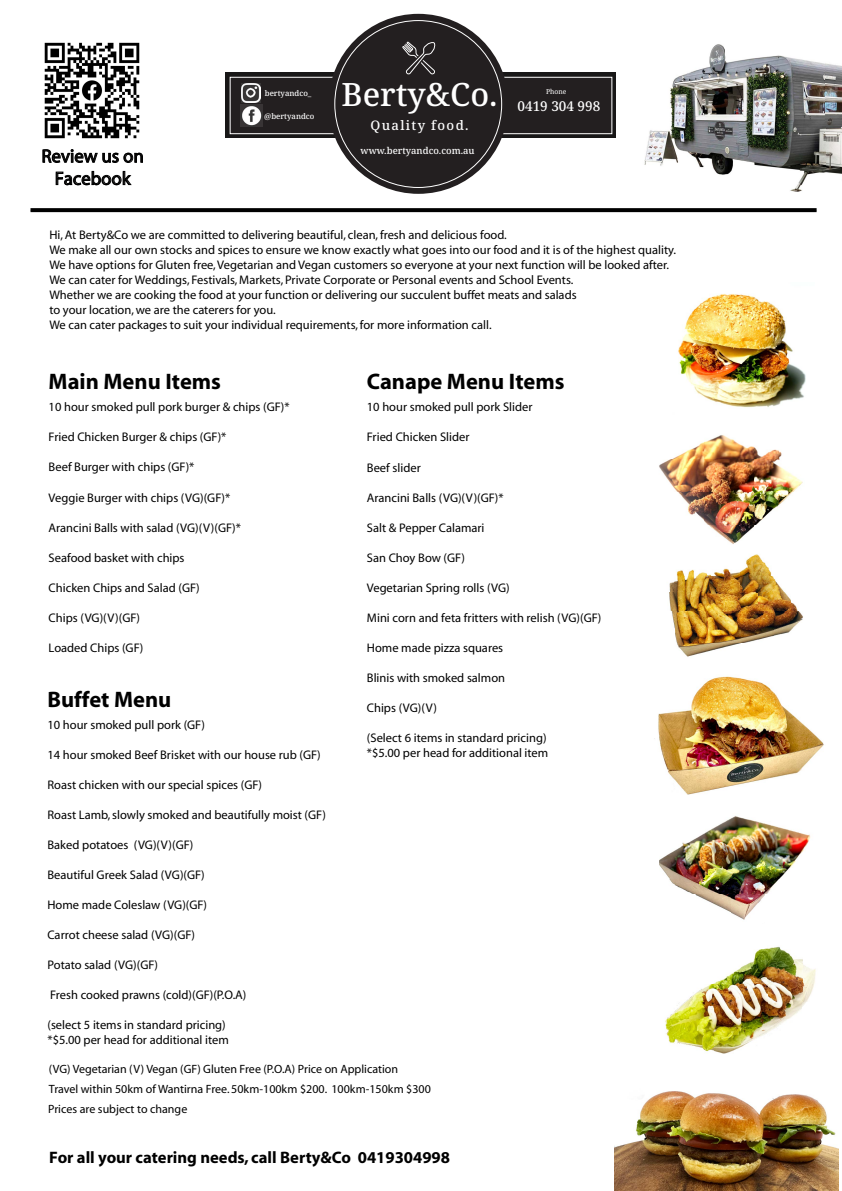
<style>
.page{position:relative;width:842px;height:1191px;background:#fff}
.page>*{position:absolute;margin:0;border:0;box-sizing:border-box;transform-origin:0 0}
.t1{font:500 32.15px "Noto Serif";color:#fff}
.t2{font:700 22.5px "Myriad";color:#000}
.t3{font:18.55px/22.2px "Myriad";letter-spacing:.005em;color:#020000;text-align:center}
.t4{font:700 16.65px "Myriad";color:#000}
.t5{font:500 13.55px "Noto Serif";color:#fff}
.t6{font:500 13.15px "Noto Serif";letter-spacing:.1em;color:#fff}
.t7{font:12.5px/15px "Myriad";color:#000}
.t8{font:12px/20.5px "Myriad";color:#000}
.t9{font:500 9.45px "Noto Serif";color:#fff}
.t10{font:500 7.8px "Noto Serif";color:#fff}
.t11{font:6.8px "Noto Serif";color:#fff}
.s1{font-weight:400;font-size:5.85px;color:#231f20}
.s2{font-size:5.85px;color:#231f20}
</style>
<div class="page">
<img style="left:654px;top:676px;width:170px;height:119px">
<svg style="left:226px;top:73px;width:390px;height:65px;background:#262525"></svg>
<div style="left:230px;top:77px;width:382px;height:57px;background:#231f20"></div>
<div style="left:230px;top:77px;width:382px;height:57px;border:1px solid #fff"></div>
<svg style="left:328px;top:14px;width:180px;height:180px;fill:#231f20"></svg>
<div style="left:335px;top:21px;width:167px;height:166px;background:#231f20;border-radius:50%"></div>
<svg style="left:402px;top:42px;width:33px;height:32px"></svg>
<img style="left:240px;top:105px;width:22px;height:22px">
<svg style="left:241px;top:83px;width:19px;height:20px"></svg>
<img style="left:659px;top:435px;width:144px;height:90px">
<img style="left:709px;top:525px;width:46px;height:19px">
<svg style="left:31px;top:208px;width:786px;height:4px;background:#080808"></svg>
<img style="left:790px;top:599px;width:8px;height:12px">
<img style="left:669px;top:592px;width:121px;height:19px">
<img style="left:671px;top:611px;width:132px;height:46px">
<img style="left:669px;top:554px;width:115px;height:38px">
<img style="left:678px;top:294px;width:128px;height:114px">
<img style="left:659px;top:816px;width:152px;height:63px">
<img style="left:44px;top:42px;width:96px;height:97px">
<svg style="left:42px;top:149px;width:101px;height:14px"></svg>
<svg style="left:56px;top:171px;width:76px;height:14px"></svg>
<img style="left:644px;top:44px;width:198px;height:148px">
<img style="left:802px;top:959px;width:14px;height:48px">
<img style="left:665px;top:946px;width:137px;height:108px">
<img style="left:669px;top:879px;width:110px;height:41px">
<img style="left:614px;top:1091px;width:225px;height:99px">
<p class="t3" style="left:42px;top:146px;width:104px">Review us on<br>Facebook</p>
<p class="t10" style="left:265px;top:88px;width:52px">bertyandco_<span class="s1">u</span></p>
<p class="t10" style="left:264px;top:110px;width:55px">@bertyandco<span class="s1">u</span></p>
<p class="t1" style="left:341px;top:73px;width:158px">Berty&amp;Co.</p>
<p class="t6" style="left:371px;top:116px;width:100px">Quality food.</p>
<p class="t9" style="left:361px;top:145px;width:116px">www.bertyandco.com.au</p>
<p class="t11" style="left:546px;top:87px;width:31px">Phone<span class="s2">um</span></p>
<p class="t5" style="left:518px;top:97px;width:84px">0419 304 998</p>
<p class="t7" style="left:49px;top:228px;width:628px">Hi, At Berty&amp;Co we are committed to delivering beautiful, clean, fresh and delicious food.<br>We make all our own stocks and spices to ensure we know exactly what goes into our food and it is of the highest quality.<br>We have options for Gluten free, Vegetarian and Vegan customers so everyone at your next function will be looked after.<br>We can cater for Weddings, Festivals, Markets, Private Corporate or Personal events and School Events.<br>Whether we are cooking the food at your function or delivering our succulent buffet meats and salads<br>to your location, we are the caterers for you.<br>We can cater packages to suit your individual requirements, for more information call.</p>
<p class="t2" style="left:49px;top:370px;width:174px">Main Menu Items</p>
<p class="t7" style="left:49px;top:400px;width:242px">10 hour smoked pull pork burger &amp; chips (GF)*</p>
<p class="t7" style="left:49px;top:430px;width:179px">Fried Chicken Burger &amp; chips (GF)*</p>
<p class="t7" style="left:49px;top:460px;width:147px">Beef Burger with chips (GF)*</p>
<p class="t7" style="left:49px;top:490px;width:183px">Veggie Burger with chips (VG)(GF)*</p>
<p class="t7" style="left:49px;top:520px;width:194px">Arancini Balls with salad (VG)(V)(GF)*</p>
<p class="t7" style="left:49px;top:550px;width:137px">Seafood basket with chips</p>
<p class="t7" style="left:49px;top:580px;width:153px">Chicken Chips and Salad (GF)</p>
<p class="t7" style="left:49px;top:610px;width:93px">Chips (VG)(V)(GF)</p>
<p class="t7" style="left:49px;top:640px;width:96px">Loaded Chips (GF)</p>
<p class="t2" style="left:47px;top:687px;width:125px">Buffet Menu</p>
<p class="t7" style="left:47px;top:717px;width:159px">10 hour smoked pull pork (GF)</p>
<p class="t7" style="left:47px;top:747px;width:275px">14 hour smoked Beef Brisket with our house rub (GF)</p>
<p class="t7" style="left:47px;top:777px;width:216px">Roast chicken with our special spices (GF)</p>
<p class="t7" style="left:47px;top:807px;width:280px">Roast Lamb, slowly smoked and beautifully moist (GF)</p>
<p class="t7" style="left:47px;top:837px;width:147px">Baked potatoes (VG)(V)(GF)</p>
<p class="t7" style="left:47px;top:867px;width:159px">Beautiful Greek Salad (VG)(GF)</p>
<p class="t7" style="left:47px;top:897px;width:161px">Home made Coleslaw (VG)(GF)</p>
<p class="t7" style="left:47px;top:927px;width:149px">Carrot cheese salad (VG)(GF)</p>
<p class="t7" style="left:47px;top:957px;width:112px">Potato salad (VG)(GF)</p>
<p class="t7" style="left:50px;top:987px;width:198px">Fresh cooked prawns (cold)(GF)(P.O.A)</p>
<p class="t7" style="left:47px;top:1017px;width:183px">(select 5 items in standard pricing) *$5.00 per head for additional item</p>
<p class="t2" style="left:367px;top:370px;width:199px">Canape Menu Items</p>
<p class="t7" style="left:367px;top:400px;width:167px">10 hour smoked pull pork Slider</p>
<p class="t7" style="left:367px;top:430px;width:104px">Fried Chicken Slider</p>
<p class="t7" style="left:367px;top:460px;width:55px">Beef slider</p>
<p class="t7" style="left:367px;top:490px;width:138px">Arancini Balls (VG)(V)(GF)*</p>
<p class="t7" style="left:367px;top:520px;width:119px">Salt &amp; Pepper Calamari</p>
<p class="t7" style="left:367px;top:550px;width:100px">San Choy Bow (GF)</p>
<p class="t7" style="left:367px;top:580px;width:144px">Vegetarian Spring rolls (VG)</p>
<p class="t7" style="left:367px;top:610px;width:236px">Mini corn and feta fritters with relish (VG)(GF)</p>
<p class="t7" style="left:367px;top:640px;width:138px">Home made pizza squares</p>
<p class="t7" style="left:367px;top:670px;width:140px">Blinis with smoked salmon</p>
<p class="t7" style="left:367px;top:700px;width:72px">Chips (VG)(V)</p>
<p class="t7" style="left:367px;top:730px;width:183px">(Select 6 items in standard pricing) *$5.00 per head for additional item</p>
<p class="t8" style="left:49px;top:1058px;width:351px">(VG) Vegetarian (V) Vegan (GF) Gluten Free (P.O.A) Price on Application</p>
<p class="t8" style="left:48px;top:1079px;width:384px">Travel within 50km of Wantirna Free. 50km-100km $200. 100km-150km $300<br>Prices are subject to change</p>
<p class="t4" style="left:49px;top:1148px;width:402px">For all your catering needs, call Berty&amp;Co 0419304998</p>
</div>
